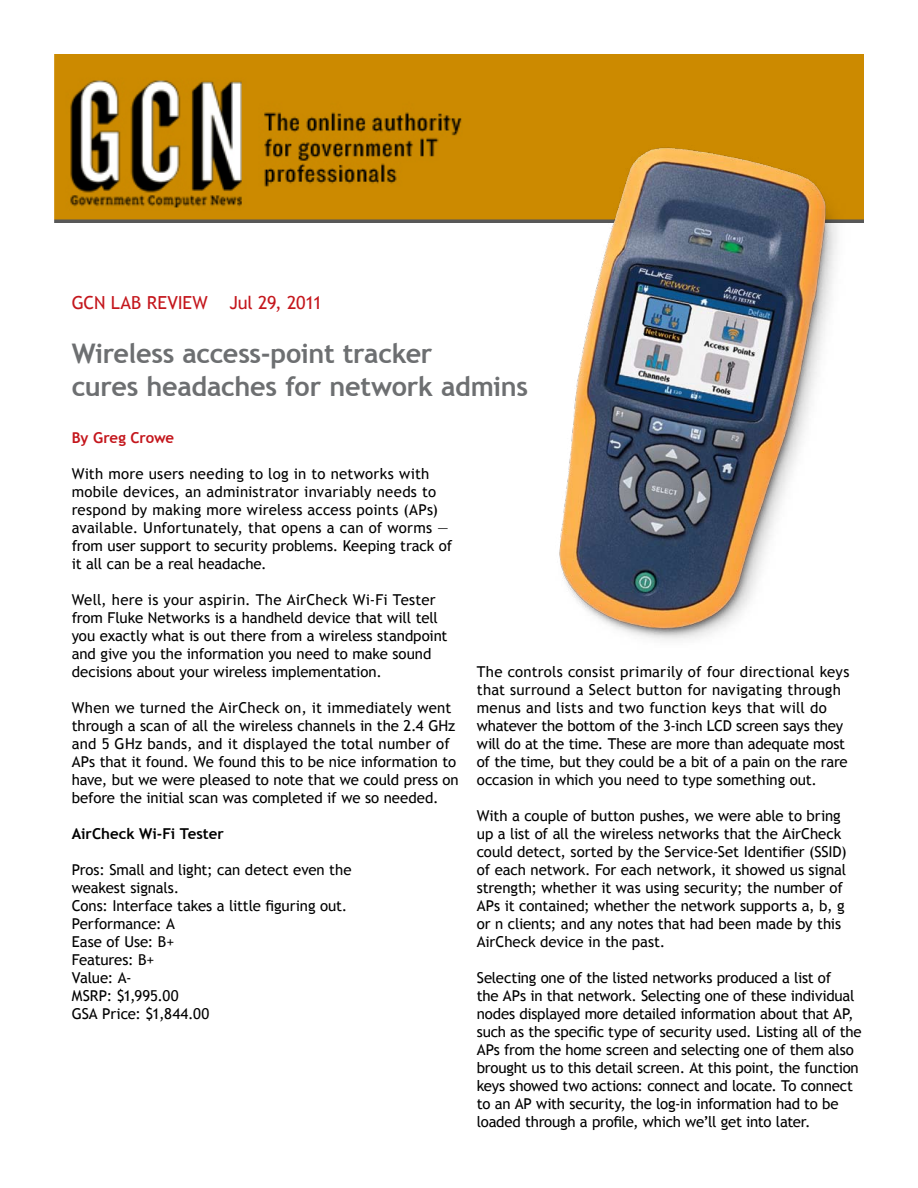
<style>
.page{position:relative;width:918px;height:1188px;background:#fff}
.page>*{position:absolute;margin:0;border:0;box-sizing:border-box;transform-origin:0 0}
.t1{font:700 27px/32.4px "Trebuchet MS";letter-spacing:-.01em;color:#6d6f71}
.t2{font:18px "Trebuchet MS";letter-spacing:-.015em;color:#c4161c}
.t3{font:15px/18px "Trebuchet MS";letter-spacing:-.005em;color:#000}
.t4{font:700 15px "Trebuchet MS";letter-spacing:-.005em;color:#000}
.t5{font:700 15px "Trebuchet MS";letter-spacing:-.01em;color:#c4161c}
</style>
<div class="page">
<img style="left:54px;top:54px;width:810px;height:169px">
<img style="left:458px;top:106px;width:406px;height:534px">
<p class="t2" style="left:72px;top:292px;width:252px">GCN LAB REVIEW Jul 29, 2011</p>
<h1 class="t1" style="left:72px;top:338px;width:458px">Wireless access-point tracker<br>cures headaches for network admins</h1>
<p class="t5" style="left:72px;top:428px;width:104px">By Greg Crowe</p>
<p class="t3" style="left:72px;top:465px;width:382px">With more users needing to log in to networks with mobile devices, an administrator invariably needs to respond by making more wireless access points (APs) available. Unfortunately, that opens a can of worms — from user support to security problems. Keeping track of it all can be a real headache.</p>
<p class="t3" style="left:72px;top:591px;width:377px">Well, here is your aspirin. The AirCheck Wi-Fi Tester from Fluke Networks is a handheld device that will tell you exactly what is out there from a wireless standpoint and give you the information you need to make sound decisions about your wireless implementation.</p>
<p class="t3" style="left:72px;top:699px;width:389px">When we turned the AirCheck on, it immediately went through a scan of all the wireless channels in the 2.4 GHz and 5 GHz bands, and it displayed the total number of APs that it found. We found this to be nice information to have, but we were pleased to note that we could press on before the initial scan was completed if we so needed.</p>
<p class="t4" style="left:72px;top:824px;width:154px">AirCheck Wi-Fi Tester</p>
<p class="t3" style="left:72px;top:861px;width:281px">Pros: Small and light; can detect even the weakest signals.<br>Cons: Interface takes a little figuring out.<br>Performance: A<br>Ease of Use: B+<br>Features: B+<br>Value: A-<br>MSRP: $1,995.00<br>GSA Price: $1,844.00</p>
<p class="t3" style="left:477px;top:663px;width:374px">The controls consist primarily of four directional keys that surround a Select button for navigating through menus and lists and two function keys that will do whatever the bottom of the 3-inch LCD screen says they will do at the time. These are more than adequate most of the time, but they could be a bit of a pain on the rare occasion in which you need to type something out.</p>
<p class="t3" style="left:477px;top:807px;width:371px">With a couple of button pushes, we were able to bring up a list of all the wireless networks that the AirCheck could detect, sorted by the Service-Set Identifier (SSID) of each network. For each network, it showed us signal strength; whether it was using security; the number of APs it contained; whether the network supports a, b, g or n clients; and any notes that had been made by this AirCheck device in the past.</p>
<p class="t3" style="left:477px;top:969px;width:386px">Selecting one of the listed networks produced a list of<br>the APs in that network. Selecting one of these individual nodes displayed more detailed information about that AP, such as the specific type of security used. Listing all of the APs from the home screen and selecting one of them also brought us to this detail screen. At this point, the function keys showed two actions: connect and locate. To connect to an AP with security, the log-in information had to be loaded through a profile, which we’ll get into later.</p>
</div>
